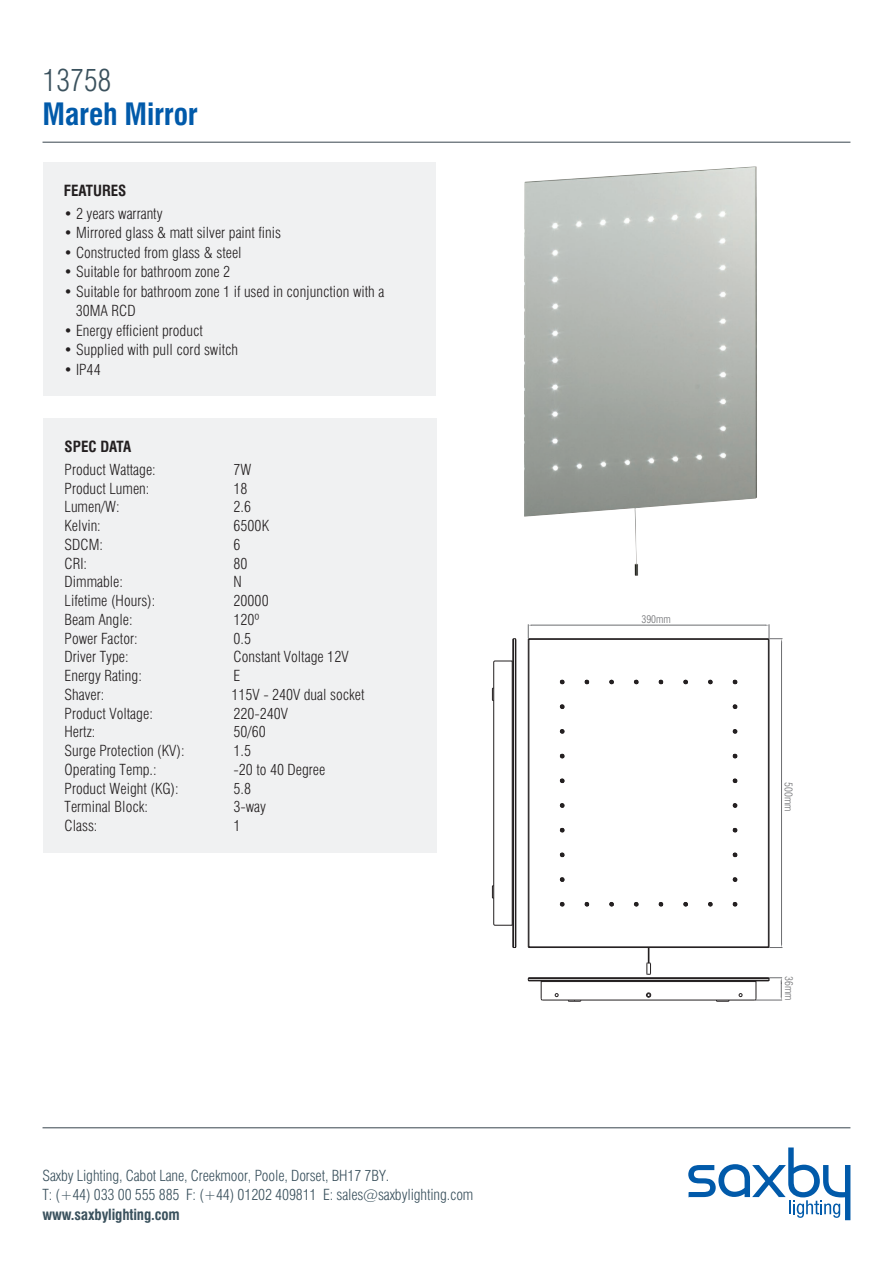
<style>
.page{position:relative;width:893px;height:1263px;background:#fff}
.page>*{position:absolute;margin:0;border:0;box-sizing:border-box;transform-origin:0 0}
.t1{font:700 condensed 30px "Swiss 721 BT";letter-spacing:-.01em;color:#015aaa}
.t2{font:300 condensed 30px "Swiss 721 BT";letter-spacing:-.01em;color:#3a515d}
.t3{font:300 condensed 15px/19.5px "Swiss 721 BT";color:#231f20}
.t4{font:300 condensed 15px/19.5px "Swiss 721 BT";letter-spacing:-.01em;color:#3a515d}
.t5{font:700 condensed 15px "Swiss 721 BT";letter-spacing:-.01em;color:#3a515d}
.t6{font:700 condensed 15px "Swiss 721 BT";color:#231f20}
.t7{font:300 condensed 10.5px "Swiss 721 BT";color:#6c6d70}
</style>
<div class="page">
<hr style="left:43px;top:142px;width:807px;height:1px;background:#38454d">
<div style="left:43px;top:163px;width:393px;height:233px;background:#f0f1f2"></div>
<svg style="left:492px;top:625px;width:290px;height:377px"></svg>
<img style="left:524px;top:166px;width:233px;height:410px">
<div style="left:43px;top:419px;width:394px;height:434px;background:#f0f1f2"></div>
<svg style="left:688px;top:1147px;width:162px;height:73px"></svg>
<hr style="left:43px;top:1127px;width:807px;height:1px;background:#38454d">
<h1 class="t2" style="left:43px;top:62px;width:70px">13758</h1>
<h1 class="t1" style="left:43px;top:96px;width:157px">Mareh Mirror</h1>
<p class="t6" style="left:64px;top:181px;width:64px">FEATURES</p>
<p class="t3" style="left:64px;top:203px;width:100px">• 2 years warranty</p>
<p class="t3" style="left:64px;top:223px;width:219px">• Mirrored glass &amp; matt silver paint finis</p>
<p class="t3" style="left:64px;top:242px;width:179px">• Constructed from glass &amp; steel</p>
<p class="t3" style="left:64px;top:262px;width:168px">• Suitable for bathroom zone 2</p>
<p class="t3" style="left:76px;top:281px;width:310px;text-indent:-12px">• Suitable for bathroom zone 1 if used in conjunction with a<br>30MA RCD</p>
<p class="t3" style="left:64px;top:320px;width:141px">• Energy efficient product</p>
<p class="t3" style="left:64px;top:340px;width:176px">• Supplied with pull cord switch</p>
<p class="t3" style="left:64px;top:359px;width:38px">• IP44</p>
<p class="t6" style="left:65px;top:438px;width:68px">SPEC DATA</p>
<p class="t3" style="left:65px;top:460px;width:93px">Product Wattage:</p>
<p class="t3" style="left:234px;top:460px;width:19px">7W</p>
<p class="t3" style="left:65px;top:478px;width:86px">Product Lumen:</p>
<p class="t3" style="left:234px;top:478px;width:16px">18</p>
<p class="t3" style="left:65px;top:497px;width:57px">Lumen/W:</p>
<p class="t3" style="left:234px;top:497px;width:19px">2.6</p>
<p class="t3" style="left:65px;top:516px;width:38px">Kelvin:</p>
<p class="t3" style="left:234px;top:516px;width:37px">6500K</p>
<p class="t3" style="left:65px;top:535px;width:40px">SDCM:</p>
<p class="t3" style="left:234px;top:535px;width:9px">6</p>
<p class="t3" style="left:65px;top:553px;width:24px">CRI:</p>
<p class="t3" style="left:234px;top:553px;width:16px">80</p>
<p class="t3" style="left:65px;top:572px;width:60px">Dimmable:</p>
<p class="t3" style="left:234px;top:572px;width:10px">N</p>
<p class="t3" style="left:65px;top:591px;width:92px">Lifetime (Hours):</p>
<p class="t3" style="left:234px;top:591px;width:37px">20000</p>
<p class="t3" style="left:65px;top:610px;width:70px">Beam Angle:</p>
<p class="t3" style="left:234px;top:610px;width:28px">120º</p>
<p class="t3" style="left:65px;top:628px;width:75px">Power Factor:</p>
<p class="t3" style="left:234px;top:628px;width:19px">0.5</p>
<p class="t3" style="left:65px;top:647px;width:66px">Driver Type:</p>
<p class="t3" style="left:234px;top:647px;width:116px">Constant Voltage 12V</p>
<p class="t3" style="left:65px;top:666px;width:79px">Energy Rating:</p>
<p class="t3" style="left:234px;top:666px;width:8px">E</p>
<p class="t3" style="left:65px;top:685px;width:41px">Shaver:</p>
<p class="t3" style="left:232px;top:685px;width:134px">115V - 240V dual socket</p>
<p class="t3" style="left:65px;top:703px;width:90px">Product Voltage:</p>
<p class="t3" style="left:234px;top:703px;width:56px">220-240V</p>
<p class="t3" style="left:65px;top:722px;width:32px">Hertz:</p>
<p class="t3" style="left:234px;top:722px;width:34px">50/60</p>
<p class="t3" style="left:65px;top:741px;width:121px">Surge Protection (KV):</p>
<p class="t3" style="left:234px;top:741px;width:19px">1.5</p>
<p class="t3" style="left:65px;top:760px;width:94px">Operating Temp.:</p>
<p class="t3" style="left:234px;top:760px;width:93px">-20 to 40 Degree</p>
<p class="t3" style="left:65px;top:778px;width:116px">Product Weight (KG):</p>
<p class="t3" style="left:234px;top:778px;width:19px">5.8</p>
<p class="t3" style="left:65px;top:797px;width:85px">Terminal Block:</p>
<p class="t3" style="left:234px;top:797px;width:34px">3-way</p>
<p class="t3" style="left:65px;top:816px;width:34px">Class:</p>
<p class="t3" style="left:234px;top:816px;width:9px">1</p>
<p class="t4" style="left:43px;top:1166px;width:432px">Saxby Lighting, Cabot Lane, Creekmoor, Poole, Dorset, BH17 7BY.<br>T: (+44) 033 00 555 885 F: (+44) 01202 409811 E: sales@saxbylighting.com</p>
<p class="t5" style="left:43px;top:1205px;width:139px">www.saxbylighting.com</p>
<p class="t7" style="left:641px;top:613px;width:31px">390mm</p>
<p class="t7" style="left:795px;top:782px;width:31px;rotate:90deg">500mm</p>
<p class="t7" style="left:795px;top:976px;width:26px;rotate:90deg">36mm</p>
</div>
